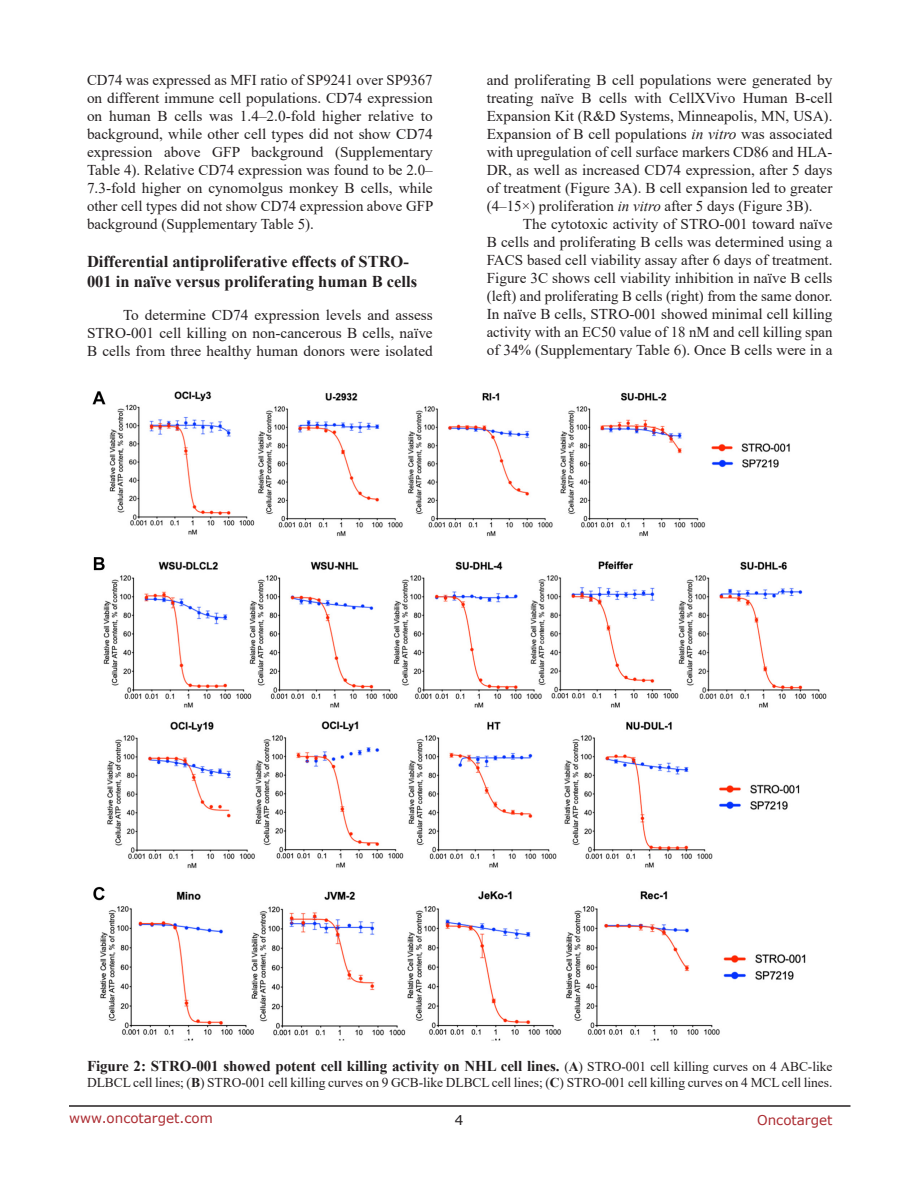
<style>
.page{position:relative;width:918px;height:1188px;background:#fff}
.page>*{position:absolute;margin:0;border:0;box-sizing:border-box;transform-origin:0 0}
.SubHeading_middle{font:700 16.5px/19.8px "Times New Roman";color:#231f20}
.BodyText{font:15px/18px "Times New Roman";color:#231f20;text-align:justify}
.FigureText{font:700 15px "Times New Roman";letter-spacing:-.005em;color:#231f20}
.FigureText-2{font:13.5px "Times New Roman";letter-spacing:-.005em;color:#231f20}
.t1{font:13.5px "Verdana";color:#ac2b31}
.t2{font:13.5px "Verdana";color:#231f20}
.s1{font-style:italic}
.s2{font-weight:400;font-size:13.5px}
.s3{font-size:13.5px}
.s4{font-weight:700}
</style>
<div class="page">
<hr style="left:69px;top:1105px;width:781px;height:2px;background:#231f20">
<img style="left:92px;top:391px;width:735px;height:650px">
<p class="BodyText" style="left:87px;top:71px;width:348px">CD74 was expressed as MFI ratio of SP9241 over SP9367 on different immune cell populations. CD74 expression on human B cells was 1.4–2.0-fold higher relative to background, while other cell types did not show CD74 expression above GFP background (Supplementary Table 4). Relative CD74 expression was found to be 2.0– 7.3-fold higher on cynomolgus monkey B cells, while other cell types did not show CD74 expression above GFP background (Supplementary Table 5).</p>
<p class="SubHeading_middle" style="left:87px;top:251px;width:332px">Differential antiproliferative effects of STRO-<br>001 in naïve versus proliferating human B cells</p>
<p class="BodyText" style="left:87px;top:306px;width:347px;text-indent:36px">To determine CD74 expression levels and assess STRO-001 cell killing on non-cancerous B cells, naïve B cells from three healthy human donors were isolated</p>
<p class="BodyText" style="left:487px;top:71px;width:347px">and proliferating B cell populations were generated by treating naïve B cells with CellXVivo Human B-cell Expansion Kit (R&amp;D Systems, Minneapolis, MN, USA).<br>Expansion of B cell populations <span class="s1">in vitro</span> was associated with upregulation of cell surface markers CD86 and HLA-DR, as well as increased CD74 expression, after 5 days of treatment (Figure 3A). B cell expansion led to greater (4–15×) proliferation <span class="s1">in vitro</span> after 5 days (Figure 3B).</p>
<p class="BodyText" style="left:487px;top:215px;width:347px;text-indent:36px">The cytotoxic activity of STRO-001 toward naïve B cells and proliferating B cells was determined using a FACS based cell viability assay after 6 days of treatment.<br>Figure 3C shows cell viability inhibition in naïve B cells (left) and proliferating B cells (right) from the same donor.<br>In naïve B cells, STRO-001 showed minimal cell killing activity with an EC50 value of 18 nM and cell killing span of 34% (Supplementary Table 6). Once B cells were in a</p>
<p class="FigureText" style="left:87px;top:1055px;width:747px">Figure 2: STRO-001 showed potent cell killing activity on NHL cell lines. <span class="s2">(</span><span class="s3">A</span><span class="s2">) STRO-001 cell killing curves on 4 ABC-like</span></p>
<p class="FigureText-2" style="left:87px;top:1073px;width:747px">DLBCL cell lines; (<span class="s4">B</span>) STRO-001 cell killing curves on 9 GCB-like DLBCL cell lines; (<span class="s4">C</span>) STRO-001 cell killing curves on 4 MCL cell lines.</p>
<p class="t1" style="left:69px;top:1109px;width:145px">www.oncotarget.com</p>
<p class="t2" style="left:455px;top:1111px;width:10px">4</p>
<p class="t1" style="left:757px;top:1111px;width:77px">Oncotarget</p>
</div>
